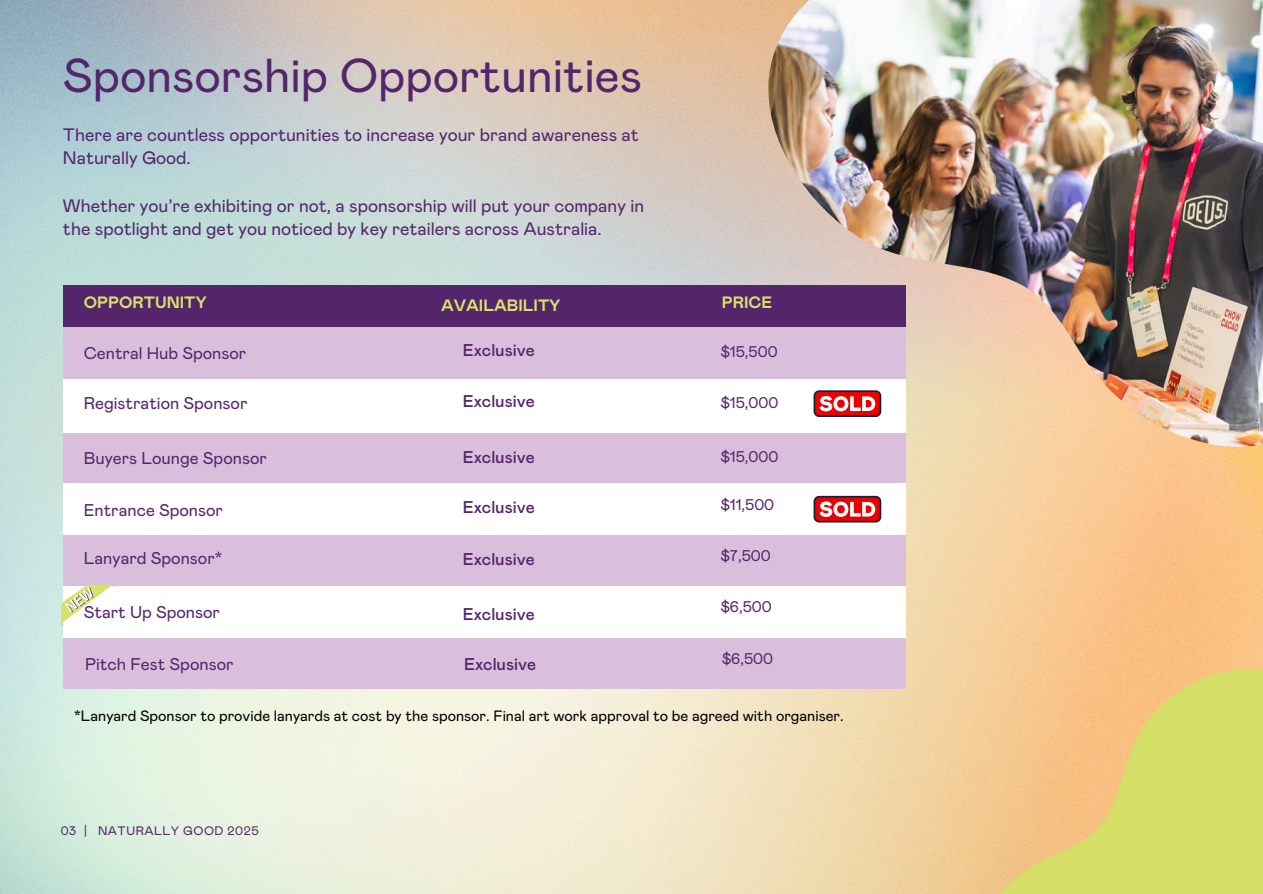
<style>
.page{position:relative;width:1263px;height:894px;background:#fff}
.page>*{position:absolute;margin:0;border:0;box-sizing:border-box;transform-origin:0 0}
.t1{font:47.4px "Mabry Pro";color:#54256b}
.t2{font:18px/23.7px "Mabry Pro";color:#54256b}
.t3{font:16.95px "Mabry Pro";color:#54256b}
.t4{font:500 16.95px "Mabry Pro";color:#54256b}
.t5{font:700 16.5px "Mabry Pro";color:#d6e26c}
.t6{font:15.45px "Mabry Pro";color:#54256b}
.t7{font:15px "Mabry Pro";color:#000}
.t8{font:12.3px "Mabry Pro";letter-spacing:.045em;color:#54256b}
</style>
<div class="page">
<img style="left:0;top:0;width:1263px;height:893px">
<div style="left:63px;top:432px;width:843px;height:52px;background:#dabfdc"></div>
<div style="left:63px;top:483px;width:843px;height:51px;background:#fff"></div>
<div style="left:63px;top:534px;width:843px;height:52px;background:#dabfdc"></div>
<div style="left:63px;top:285px;width:843px;height:44px;background:#54256b"></div>
<div style="left:63px;top:377px;width:843px;height:55px;background:#fff"></div>
<div style="left:63px;top:327px;width:843px;height:52px;background:#dabfdc"></div>
<div style="left:63px;top:635px;width:843px;height:54px;background:#dabfdc"></div>
<div style="left:63px;top:586px;width:843px;height:52px;background:#fff"></div>
<img style="left:768px;top:0;width:495px;height:446px">
<img style="left:959px;top:635px;width:304px;height:258px">
<svg style="left:813px;top:390px;width:68px;height:27px"></svg>
<svg style="left:813px;top:495px;width:68px;height:27px"></svg>
<svg style="left:61px;top:584px;width:55px;height:42px"></svg>
<h2 class="t1" style="left:63px;top:54px;width:581px">Sponsorship Opportunities</h2>
<h3 class="t2" style="left:63px;top:124px;width:577px">There are countless opportunities to increase your brand awareness at<br>Naturally Good.</h3>
<h5 class="t2" style="left:63px;top:194px;width:583px">Whether you’re exhibiting or not, a sponsorship will put your company in the spotlight and get you noticed by key retailers across Australia.</h5>
<h2 class="t5" style="left:84px;top:295px;width:125px">OPPORTUNITY</h2>
<h2 class="t5" style="left:441px;top:298px;width:121px">AVAILABILITY</h2>
<h4 class="t3" style="left:84px;top:345px;width:164px">Central Hub Sponsor</h4>
<h3 class="t3" style="left:84px;top:395px;width:165px">Registration Sponsor</h3>
<h4 class="t3" style="left:84px;top:450px;width:185px">Buyers Lounge Sponsor</h4>
<h3 class="t3" style="left:84px;top:502px;width:141px">Entrance Sponsor</h3>
<h5 class="t3" style="left:84px;top:550px;width:140px">Lanyard Sponsor*</h5>
<h5 class="t3" style="left:84px;top:604px;width:138px">Start Up Sponsor</h5>
<h3 class="t3" style="left:85px;top:656px;width:150px">Pitch Fest Sponsor</h3>
<h5 class="t4" style="left:463px;top:342px;width:73px">Exclusive</h5>
<p class="t4" style="left:463px;top:393px;width:73px">Exclusive</p>
<p class="t4" style="left:463px;top:449px;width:73px">Exclusive</p>
<h4 class="t4" style="left:463px;top:499px;width:73px">Exclusive</h4>
<h3 class="t4" style="left:463px;top:551px;width:73px">Exclusive</h3>
<h3 class="t4" style="left:463px;top:606px;width:73px">Exclusive</h3>
<h4 class="t4" style="left:464px;top:656px;width:73px">Exclusive</h4>
<p class="t5" style="left:722px;top:295px;width:52px">PRICE</p>
<p class="t6" style="left:720px;top:344px;width:59px">$15,500</p>
<h1 class="t6" style="left:720px;top:395px;width:59px">$15,000</h1>
<h4 class="t6" style="left:720px;top:449px;width:59px">$15,000</h4>
<h3 class="t6" style="left:720px;top:497px;width:55px">$11,500</h3>
<h5 class="t6" style="left:720px;top:549px;width:52px">$7,500</h5>
<h4 class="t6" style="left:720px;top:599px;width:53px">$6,500</h4>
<h5 class="t6" style="left:722px;top:651px;width:53px">$6,500</h5>
<h5 class="t7" style="left:74px;top:708px;width:771px">*Lanyard Sponsor to provide lanyards at cost by the sponsor. Final art work approval to be agreed with organiser.</h5>
<h4 class="t8" style="left:61px;top:825px;width:199px">03 | NATURALLY GOOD 2025</h4>
</div>
